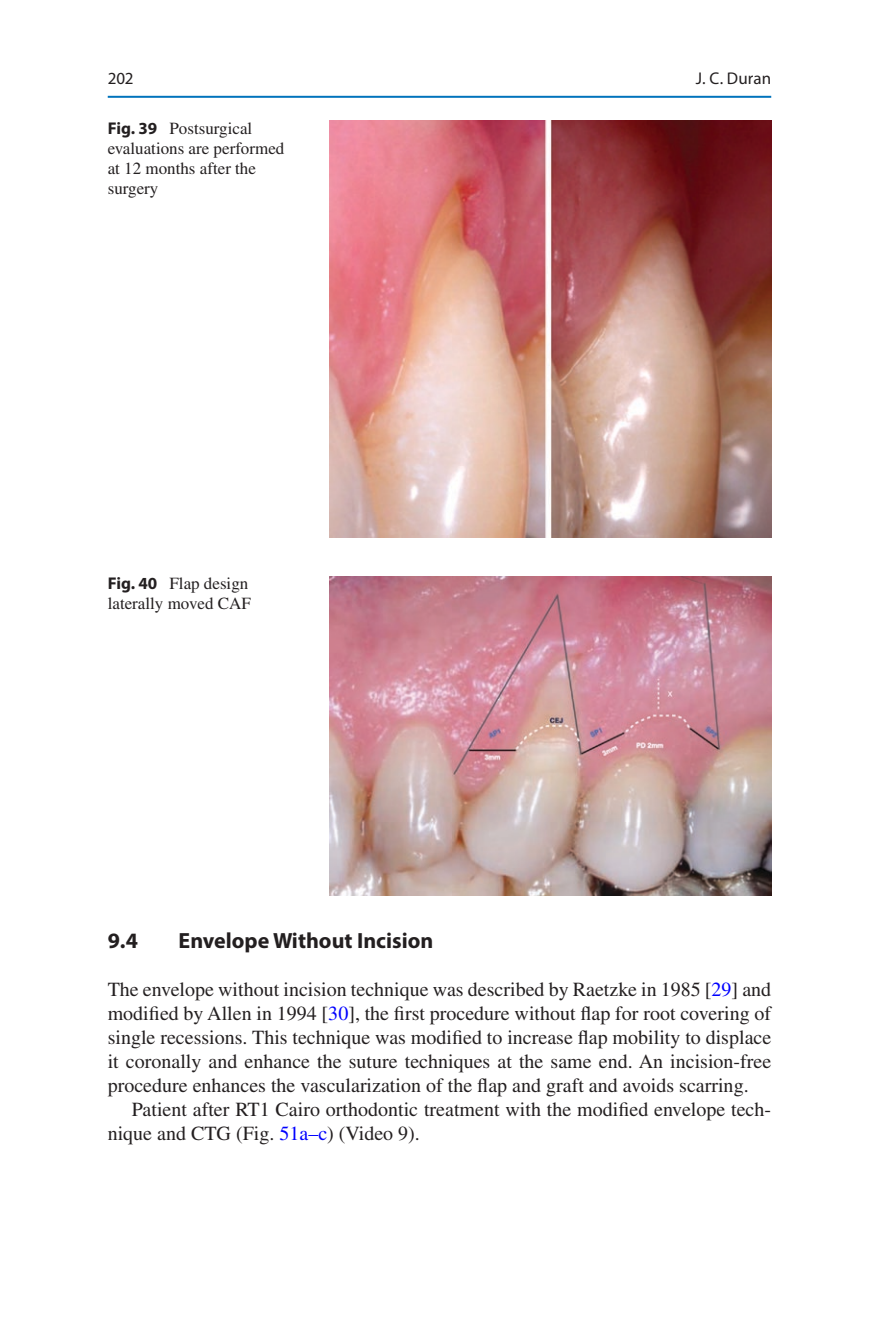
<style>
.page{position:relative;width:879px;height:1333px;background:#fff}
.page>*{position:absolute;margin:0;border:0;box-sizing:border-box;transform-origin:0 0}
._2_hd{font:700 22px "Myriad Pro";color:#231f20}
.Text_flush{font:20px/24px "Times LT Std";color:#231f20;text-align:justify}
.Text{font:20px/24px "Times LT Std";color:#231f20}
.Fig_leg__unjustfied{font:17px/20px "Times LT Std";color:#231f20}
.t1{font:17px "Myriad Pro";letter-spacing:.005em;color:#231f20}
.s1{font-family:"Myriad Pro";font-weight:700}
.s2{color:#00f}
</style>
<div class="page">
<img style="left:329px;top:121px;width:442px;height:417px">
<img style="left:329px;top:576px;width:442px;height:319px">
<hr style="left:108px;top:96px;width:663px;height:2px;background:#0073bc">
<p class="t1" style="left:108px;top:68px;width:27px">202</p>
<p class="Fig_leg__unjustfied" style="left:108px;top:118px;width:178px"><span class="s1">Fig. 39</span> Postsurgical evaluations are performed at 12 months after the surgery</p>
<p class="Fig_leg__unjustfied" style="left:108px;top:573px;width:145px"><span class="s1">Fig. 40</span> Flap design laterally moved CAF</p>
<p class="t1" style="left:696px;top:68px;width:77px">J. C. Duran</p>
<h3 class="_2_hd" style="left:108px;top:926px;width:32px">9.4</h3>
<h3 class="_2_hd" style="left:179px;top:926px;width:256px">Envelope Without Incision</h3>
<p class="Text_flush" style="left:108px;top:977px;width:665px">The envelope without incision technique was described by Raetzke in 1985 [<span class="s2">29</span>] and modified by Allen in 1994 [<span class="s2">30</span>], the first procedure without flap for root covering of single recessions. This technique was modified to increase flap mobility to displace it coronally and enhance the suture techniques at the same end. An incision-free procedure enhances the vascularization of the flap and graft and avoids scarring.</p>
<p class="Text" style="left:108px;top:1097px;width:665px;text-indent:24px">Patient after RT1 Cairo orthodontic treatment with the modified envelope tech&shy;nique and CTG (Fig. <span class="s2">51a–c</span>) (Video 9).</p>
</div>
